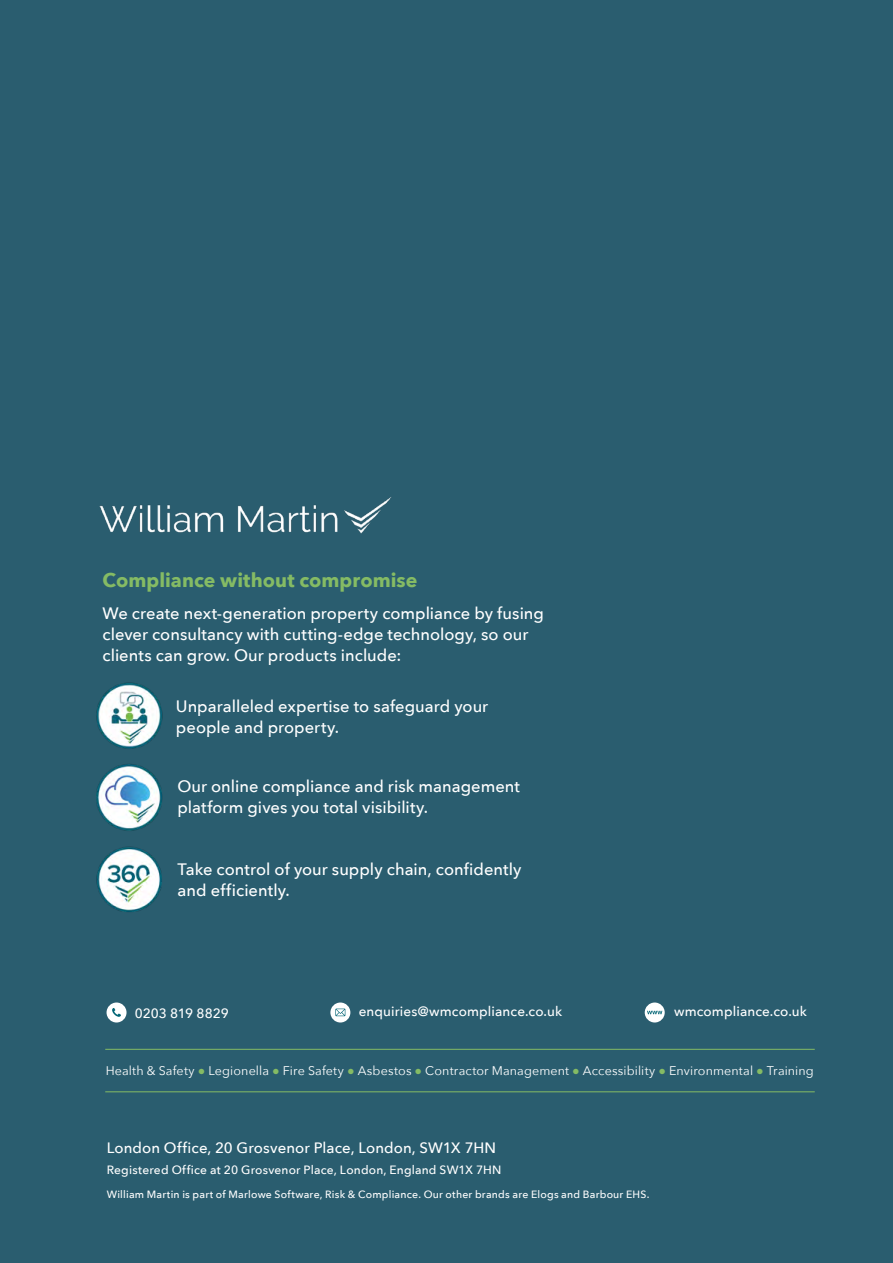
<style>
.page{position:relative;width:893px;height:1263px;background:#2a5d6f}
.page>*{position:absolute;margin:0;border:0;box-sizing:border-box;transform-origin:0 0}
.t1{font:700 19.5px "Avenir Next";color:#85bb64}
.t2{font:500 16.5px/21px "Avenir Next";color:#fff}
.t3{font:500 15px "Avenir Next";letter-spacing:.005em;color:#fff}
.t4{font:500 13.5px "Avenir Next";letter-spacing:.01em;color:#fff}
.t5{font:12.6px "Avenir Next";letter-spacing:.01em;color:#fff}
.t6{font:500 12px "Avenir Next";letter-spacing:.015em;color:#fff}
.t7{font:500 10.5px "Avenir Next";letter-spacing:.02em;color:#fff}
.s1{font-family:"Arial";color:#85bb64}
</style>
<div class="page">
<img style="left:100px;top:497px;width:292px;height:37px">
<img style="left:96px;top:682px;width:67px;height:67px">
<img style="left:96px;top:764px;width:66px;height:67px">
<img style="left:96px;top:846px;width:66px;height:66px">
<svg style="left:645px;top:1002px;width:20px;height:20px"></svg>
<svg style="left:647px;top:1011px;width:15px;height:3px"></svg>
<div style="left:107px;top:1002px;width:20px;height:20px;background:#fff;border-radius:50%"></div>
<svg style="left:112px;top:1008px;width:9px;height:9px"></svg>
<svg style="left:330px;top:1002px;width:20px;height:20px"></svg>
<svg style="left:335px;top:1008px;width:10px;height:8px"></svg>
<hr style="left:105px;top:1049px;width:710px;height:1px;background:#85bb64">
<hr style="left:105px;top:1091px;width:710px;height:1px;background:#85bb64">
<p class="t1" style="left:102px;top:563px;width:316px">Compliance without compromise</p>
<p class="t2" style="left:102px;top:602px;width:443px">We create next-generation property compliance by fusing clever consultancy with cutting-edge technology, so our clients can grow. Our products include:</p>
<p class="t2" style="left:176px;top:695px;width:314px">Unparalleled expertise to safeguard your people and property.</p>
<p class="t2" style="left:177px;top:775px;width:344px">Our online compliance and risk management platform gives you total visibility.</p>
<p class="t2" style="left:178px;top:858px;width:345px">Take control of your supply chain, confidently and efficiently.</p>
<p class="t4" style="left:135px;top:1001px;width:95px">0203 819 8829</p>
<p class="t4" style="left:359px;top:1000px;width:205px">enquiries@wmcompliance.co.uk</p>
<p class="t4" style="left:674px;top:1000px;width:135px">wmcompliance.co.uk</p>
<p class="t5" style="left:106px;top:1059px;width:710px">Health &amp; Safety <span class="s1">●</span> Legionella <span class="s1">●</span> Fire Safety <span class="s1">●</span> Asbestos <span class="s1">●</span> Contractor Management <span class="s1">●</span> Accessibility <span class="s1">●</span> Environmental <span class="s1">●</span> Training</p>
<p class="t3" style="left:107px;top:1134px;width:391px">London Office, 20 Grosvenor Place, London, SW1X 7HN</p>
<p class="t6" style="left:107px;top:1160px;width:396px">Registered Office at 20 Grosvenor Place, London, England SW1X 7HN</p>
<p class="t7" style="left:107px;top:1186px;width:544px">William Martin is part of Marlowe Software, Risk &amp; Compliance. Our other brands are Elogs and Barbour EHS.</p>
</div>
